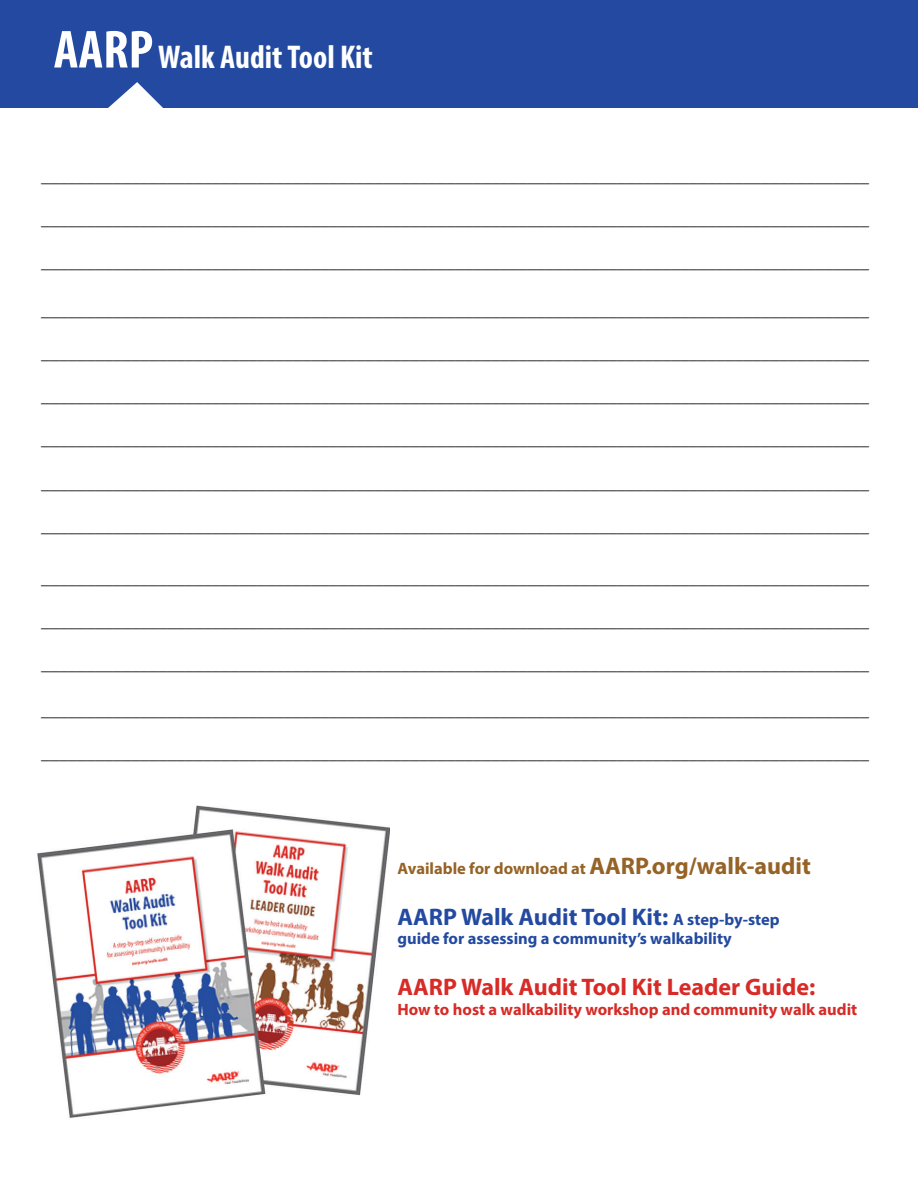
<style>
.page{position:relative;width:918px;height:1188px;background:#fff}
.page>*{position:absolute;margin:0;border:0;box-sizing:border-box;transform-origin:0 0}
.t1{font:700 condensed 33px "Myriad Pro";color:#fff}
.t2{font:700 24px "Myriad Pro";color:#234aa0}
.t3{font:700 24px "Myriad Pro";color:#d62b27}
.t4{font:18px "Myriad Pro";color:#231f20}
.t5{font:700 16.5px "Myriad Pro";color:#d62b27}
.t6{font:700 16.5px "Myriad Pro";color:#956326}
.t7{font:700 16.5px "Myriad Pro";color:#234aa0}
.s1{font-size:54px}
.s2{font-size:24px}
.s3{font-size:16.5px}
</style>
<div class="page">
<img style="left:37px;top:805px;width:353px;height:313px">
<div style="left:0;top:0;width:918px;height:108px;background:#234aa0"></div>
<h1 class="t1" style="left:54px;top:36px;width:321px"><span class="s1">AARP</span> Walk Audit Tool Kit</h1>
<p class="t4" style="left:41px;top:165px;width:829px">____________________________________________________________________________________________</p>
<p class="t4" style="left:41px;top:208px;width:829px">____________________________________________________________________________________________</p>
<p class="t4" style="left:41px;top:251px;width:829px">____________________________________________________________________________________________</p>
<p class="t4" style="left:41px;top:299px;width:829px">____________________________________________________________________________________________</p>
<p class="t4" style="left:41px;top:342px;width:829px">____________________________________________________________________________________________</p>
<p class="t4" style="left:41px;top:385px;width:829px">____________________________________________________________________________________________</p>
<p class="t4" style="left:41px;top:428px;width:829px">____________________________________________________________________________________________</p>
<p class="t4" style="left:41px;top:472px;width:829px">____________________________________________________________________________________________</p>
<p class="t4" style="left:41px;top:515px;width:829px">____________________________________________________________________________________________</p>
<p class="t4" style="left:41px;top:567px;width:829px">____________________________________________________________________________________________</p>
<p class="t4" style="left:41px;top:610px;width:829px">____________________________________________________________________________________________</p>
<p class="t4" style="left:41px;top:653px;width:829px">____________________________________________________________________________________________</p>
<p class="t4" style="left:41px;top:699px;width:829px">____________________________________________________________________________________________</p>
<p class="t4" style="left:41px;top:742px;width:829px">____________________________________________________________________________________________</p>
<p class="t6" style="left:397px;top:858px;width:415px">Available for download at <span class="s2">AARP.org/walk-audit</span></p>
<h2 class="t2" style="left:397px;top:901px;width:384px">AARP Walk Audit Tool Kit: <span class="s3">A step-by-step</span></h2>
<p class="t7" style="left:397px;top:928px;width:336px">guide for assessing a community’s walkability</p>
<h2 class="t3" style="left:397px;top:971px;width:419px">AARP Walk Audit Tool Kit Leader Guide:</h2>
<p class="t5" style="left:397px;top:998px;width:461px">How to host a walkability workshop and community walk audit</p>
</div>
